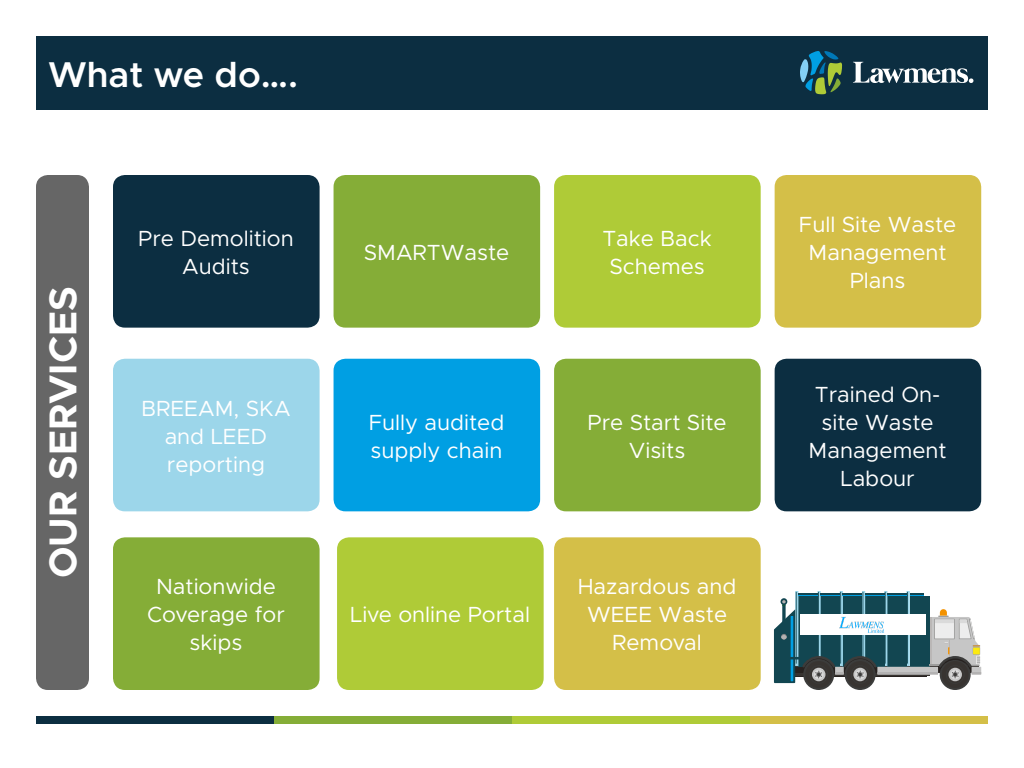
<style>
.page{position:relative;width:1024px;height:768px;background:#fff}
.page>*{position:absolute;margin:0;border:0;box-sizing:border-box;transform-origin:0 0}
.t1{font:700 39px "Metropolis";color:#fff}
.t2{font:600 36px "Metropolis";color:#fff}
.t3{font:22px/28px "Metropolis";color:#fff;text-align:center}
</style>
<div class="page">
<div style="left:36px;top:36px;width:952px;height:73px;background:#0c2e41"></div>
<div style="left:36px;top:716px;width:238px;height:8px;background:#0c2e41"></div>
<div style="left:274px;top:716px;width:238px;height:8px;background:#85ad37"></div>
<div style="left:512px;top:716px;width:238px;height:8px;background:#afcb37"></div>
<div style="left:750px;top:716px;width:238px;height:8px;background:#d4bf48"></div>
<svg style="left:800px;top:51px;width:42px;height:43px"></svg>
<svg style="left:853px;top:62px;width:120px;height:21px"></svg>
<div style="left:113px;top:175px;width:207px;height:153px;background:#0c2e41;border-radius:12px"></div>
<div style="left:36px;top:175px;width:53px;height:515px;background:#666;border-radius:12px"></div>
<div style="left:334px;top:175px;width:206px;height:153px;background:#85ad37;border-radius:12px"></div>
<div style="left:554px;top:175px;width:207px;height:153px;background:#afcb37;border-radius:12px"></div>
<div style="left:775px;top:175px;width:206px;height:153px;background:#d4bf48;border-radius:12px"></div>
<div style="left:113px;top:359px;width:207px;height:152px;background:#9cd6ea;border-radius:12px"></div>
<div style="left:334px;top:359px;width:206px;height:152px;background:#009fe3;border-radius:12px"></div>
<div style="left:554px;top:359px;width:207px;height:152px;background:#85ad37;border-radius:12px"></div>
<div style="left:775px;top:359px;width:206px;height:152px;background:#0c2e41;border-radius:12px"></div>
<div style="left:113px;top:537px;width:207px;height:153px;background:#85ad37;border-radius:12px"></div>
<div style="left:337px;top:537px;width:207px;height:153px;background:#afcb37;border-radius:12px"></div>
<div style="left:554px;top:537px;width:207px;height:153px;background:#d4bf48;border-radius:12px"></div>
<svg style="left:939px;top:659px;width:32px;height:31px"></svg>
<div style="left:942px;top:661px;width:27px;height:27px;background:#383431;border-radius:50%"></div>
<div style="left:946px;top:665px;width:19px;height:19px;background:#3c3c3b;border-radius:50%"></div>
<svg style="left:844px;top:659px;width:32px;height:31px"></svg>
<div style="left:846px;top:661px;width:28px;height:27px;background:#383431;border-radius:50%"></div>
<div style="left:851px;top:665px;width:19px;height:19px;background:#3c3c3b;border-radius:50%"></div>
<svg style="left:803px;top:659px;width:31px;height:31px"></svg>
<div style="left:805px;top:661px;width:27px;height:27px;background:#383431;border-radius:50%"></div>
<div style="left:809px;top:665px;width:19px;height:19px;background:#3c3c3b;border-radius:50%"></div>
<svg style="left:774px;top:591px;width:207px;height:92px"></svg>
<hr style="left:785px;top:657px;width:24px;height:3px;background:#124651">
<div style="left:800px;top:614px;width:125px;height:20px;background:#fff"></div>
<img style="left:839px;top:616px;width:46px;height:17px">
<h2 class="t2" style="left:48px;top:52px;width:252px">What we do….</h2>
<h1 class="t1" style="left:38px;top:578px;width:293px;rotate:-90deg">OUR SERVICES</h1>
<p class="t3" style="left:138px;top:224px;width:157px">Pre Demolition<br>Audits</p>
<p class="t3" style="left:141px;top:394px;width:151px">BREEAM, SKA and LEED reporting</p>
<p class="t3" style="left:147px;top:573px;width:139px">Nationwide<br>Coverage for skips</p>
<p class="t3" style="left:364px;top:238px;width:147px">SMARTWaste</p>
<p class="t3" style="left:602px;top:224px;width:111px">Take Back<br>Schemes</p>
<p class="t3" style="left:369px;top:408px;width:137px;text-align:left">Fully audited supply chain</p>
<p class="t3" style="left:588px;top:408px;width:141px">Pre Start Site<br>Visits</p>
<p class="t3" style="left:350px;top:601px;width:181px">Live online Portal</p>
<p class="t3" style="left:578px;top:573px;width:160px">Hazardous and<br>WEEE Waste<br>Removal</p>
<p class="t3" style="left:799px;top:210px;width:159px">Full Site Waste<br>Management<br>Plans</p>
<p class="t3" style="left:809px;top:380px;width:140px">Trained On&shy;site Waste<br>Management<br>Labour</p>
</div>
